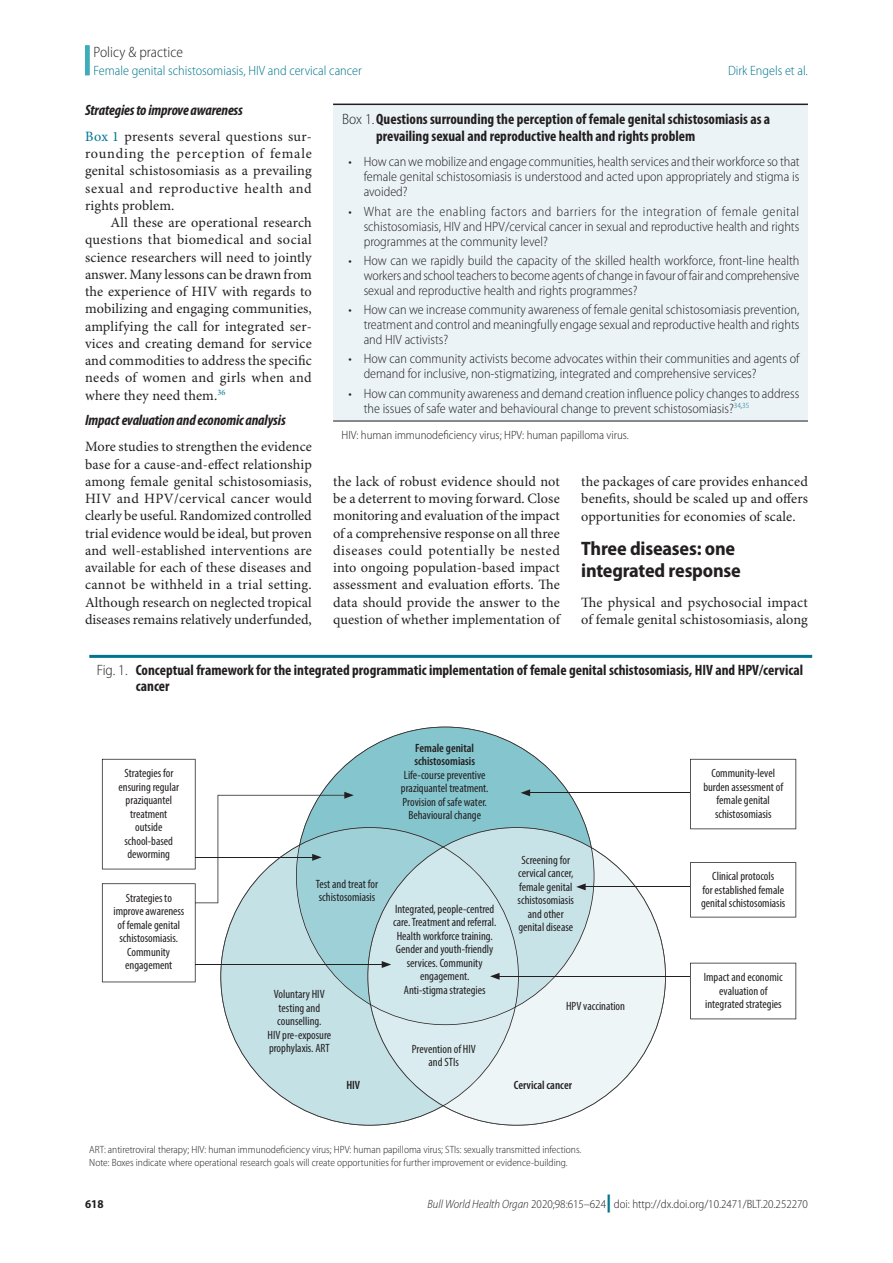
<style>
.page{position:relative;width:893px;height:1263px;background:#fff}
.page>*{position:absolute;margin:0;border:0;box-sizing:border-box;transform-origin:0 0}
.t1{font:700 semi-condensed 19.5px/22.5px "Myriad Pro";letter-spacing:-.01em;color:#231f20}
.t2{font:700 condensed 15px/16.5px "Myriad Pro";color:#231f20}
.t3{font:italic 700 condensed 15px "Myriad Pro";letter-spacing:-.01em;color:#231f20}
.t4{font:300 semi-condensed 15px "Myriad Pro";color:#231f20}
.t5{font:14.25px/17.2px "Minion Pro";letter-spacing:.01em;color:#231f20;text-align:justify}
.t6{font:300 semi-condensed 13.5px/15px "Myriad Pro";color:#231f20;text-align:justify}
.t7{font:300 semi-condensed 13.5px "Myriad Pro";color:#00758d}
.t8{font:condensed 12px/13.5px "Myriad Pro";color:#231f20;text-align:center}
.t9{font:300 semi-condensed 12px "Myriad Pro";color:#231f20}
.t10{font:600 condensed 12px/13.5px "Myriad Pro";color:#231f20}
.t11{font:700 semi-condensed 12px "Myriad Pro";color:#231f20}
.t12{font:300 semi-condensed 10.5px/13.5px "Myriad Pro";color:#231f20}
.s1{color:#00758d}
.s2{font-weight:300;font-stretch:semi-condensed}
.s3{font-style:italic}
.s4{font-weight:900;font-stretch:normal;font-size:18px;color:#00758d}
</style>
<div class="page">
<div style="left:85px;top:45px;width:5px;height:30px;background:#3eacb9"></div>
<div style="left:333px;top:105px;width:474px;height:316px;background:#ebf3f6"></div>
<hr style="left:333px;top:104px;width:475px;height:1px;background:#231f20">
<hr style="left:333px;top:421px;width:475px;height:1px;background:#231f20">
<hr style="left:89px;top:655px;width:723px;height:3px;background:#00758d">
<svg style="left:297px;top:1107px;width:70px;height:18px"></svg>
<svg style="left:367px;top:848px;width:299px;height:277px;fill:#edf5f7"></svg>
<hr style="left:497px;top:976px;width:197px;height:1px;background:#231f20">
<svg style="left:690px;top:963px;width:106px;height:56px"></svg>
<hr style="left:583px;top:886px;width:111px;height:1px;background:#231f20">
<svg style="left:690px;top:862px;width:106px;height:55px"></svg>
<hr style="left:528px;top:792px;width:166px;height:1px;background:#231f20">
<svg style="left:102px;top:727px;width:492px;height:380px"></svg>
<svg style="left:690px;top:759px;width:106px;height:70px"></svg>
<p class="t4" style="left:94px;top:44px;width:91px">Policy &amp; practice</p>
<p class="t7" style="left:94px;top:63px;width:270px">Female genital schistosomiasis, HIV and cervical cancer</p>
<p class="t7" style="left:728px;top:63px;width:81px">Dirk Engels et al.</p>
<p class="t3" style="left:85px;top:102px;width:159px">Strategies to improve awareness</p>
<p class="t5" style="left:85px;top:128px;width:228px"><span class="s1">Box 1</span> presents several questions sur&shy;rounding the perception of female genital schistosomiasis as a prevailing sexual and reproductive health and rights problem.</p>
<p class="t5" style="left:85px;top:214px;width:228px;text-indent:26px">All these are operational research questions that biomedical and social science researchers will need to jointly answer. Many lessons can be drawn from the experience of HIV with regards to mobilizing and engaging communities, amplifying the call for integrated ser&shy;vices and creating demand for service and commodities to address the specific needs of women and girls when and where they need them.<sup>36</sup></p>
<p class="t3" style="left:85px;top:412px;width:202px">Impact evaluation and economic analysis</p>
<p class="t5" style="left:85px;top:439px;width:228px">More studies to strengthen the evidence base for a cause-and-effect relationship among female genital schistosomiasis, HIV and HPV/cervical cancer would clearly be useful. Randomized controlled trial evidence would be ideal, but proven and well-established interventions are available for each of these diseases and cannot be withheld in a trial setting.<br>Although research on neglected tropical diseases remains relatively underfunded,</p>
<p class="t2" style="left:376px;top:111px;width:396px;text-indent:-34px"><span class="s2">Box 1.</span>Questions surrounding the perception of female genital schistosomiasis as a prevailing sexual and reproductive health and rights problem</p>
<p class="t6" style="left:364px;top:155px;width:438px;text-indent:-15px">• How can we mobilize and engage communities, health services and their workforce so that female genital schistosomiasis is understood and acted upon appropriately and stigma is avoided?</p>
<p class="t6" style="left:364px;top:204px;width:437px;text-indent:-15px">• What are the enabling factors and barriers for the integration of female genital schistosomiasis, HIV and HPV/cervical cancer in sexual and reproductive health and rights programmes at the community level?</p>
<p class="t6" style="left:364px;top:253px;width:437px;text-indent:-15px">• How can we rapidly build the capacity of the skilled health workforce, front-line health workers and school teachers to become agents of change in favour of fair and comprehensive sexual and reproductive health and rights programmes?</p>
<p class="t6" style="left:364px;top:302px;width:437px;text-indent:-15px">• How can we increase community awareness of female genital schistosomiasis prevention, treatment and control and meaningfully engage sexual and reproductive health and rights and HIV activists?</p>
<p class="t6" style="left:364px;top:352px;width:437px;text-indent:-15px">• How can community activists become advocates within their communities and agents of demand for inclusive, non-stigmatizing, integrated and comprehensive services?</p>
<p class="t6" style="left:364px;top:386px;width:437px;text-indent:-15px">• How can community awareness and demand creation influence policy changes to address the issues of safe water and behavioural change to prevent schistosomiasis?<sup>34</sup><sup>,</sup><sup>35</sup></p>
<p class="t9" style="left:342px;top:428px;width:289px">HIV: human immunodeficiency virus; HPV: human papilloma virus.</p>
<p class="t5" style="left:333px;top:473px;width:228px">the lack of robust evidence should not be a deterrent to moving forward. Close monitoring and evaluation of the impact of a comprehensive response on all three diseases could potentially be nested into ongoing population-based impact assessment and evaluation efforts. The data should provide the answer to the question of whether implementation of</p>
<p class="t5" style="left:581px;top:473px;width:228px">the packages of care provides enhanced benefits, should be scaled up and offers opportunities for economies of scale.</p>
<h1 class="t1" style="left:581px;top:537px;width:161px">Three diseases: one integrated response</h1>
<p class="t5" style="left:581px;top:594px;width:228px">The physical and psychosocial impact of female genital schistosomiasis, along</p>
<p class="t2" style="left:136px;top:662px;width:669px;text-indent:-39px"><span class="s2">Fig. 1.</span> Conceptual framework for the integrated programmatic implementation of female genital schistosomiasis, HIV and HPV/cervical cancer</p>
<p class="t8" style="left:118px;top:766px;width:62px">Strategies for ensuring regular praziquantel treatment outside school-based deworming</p>
<p class="t8" style="left:113px;top:891px;width:72px">Strategies to improve awareness of female genital schistosomiasis.<br>Community engagement</p>
<p class="t10" style="left:414px;top:741px;width:62px">Female genital schistosomiasis</p>
<p class="t8" style="left:401px;top:768px;width:89px">Life-course preventive praziquantel treatment.<br>Provision of safe water.<br>Behavioural change</p>
<p class="t8" style="left:316px;top:877px;width:64px;text-align:left">Test and treat for schistosomiasis</p>
<p class="t8" style="left:267px;top:987px;width:65px">Voluntary HIV testing and counselling.<br>HIV pre-exposure prophylaxis. ART</p>
<p class="t8" style="left:393px;top:902px;width:105px">Integrated, people-centred care. Treatment and referral.<br>Health workforce training.<br>Gender and youth-friendly services. Community engagement.<br>Anti-stigma strategies</p>
<p class="t8" style="left:412px;top:1042px;width:66px">Prevention of HIV and STIs</p>
<p class="t8" style="left:518px;top:853px;width:58px">Screening for cervical cancer, female genital schistosomiasis and other genital disease</p>
<p class="t8" style="left:566px;top:999px;width:61px">HPV vaccination</p>
<p class="t10" style="left:346px;top:1079px;width:15px">HIV</p>
<p class="t10" style="left:514px;top:1079px;width:60px">Cervical cancer</p>
<p class="t12" style="left:89px;top:1143px;width:493px">ART: antiretroviral therapy; HIV: human immunodeficiency virus; HPV: human papilloma virus; STIs: sexually transmitted infections.<br>Note: Boxes indicate where operational research goals will create opportunities for further improvement or evidence-building.</p>
<p class="t8" style="left:703px;top:766px;width:81px">Community-level burden assessment of female genital schistosomiasis</p>
<p class="t8" style="left:701px;top:869px;width:86px">Clinical protocols<br>for established female genital schistosomiasis</p>
<p class="t8" style="left:704px;top:970px;width:80px">Impact and economic evaluation of integrated strategies</p>
<p class="t11" style="left:85px;top:1197px;width:20px">618</p>
<p class="t9" style="left:427px;top:1198px;width:382px"><span class="s3">Bull World Health Organ</span> 2020;98:615–624<span class="s4">|</span> doi: http://dx.doi.org/10.2471/BLT.20.252270</p>
</div>
